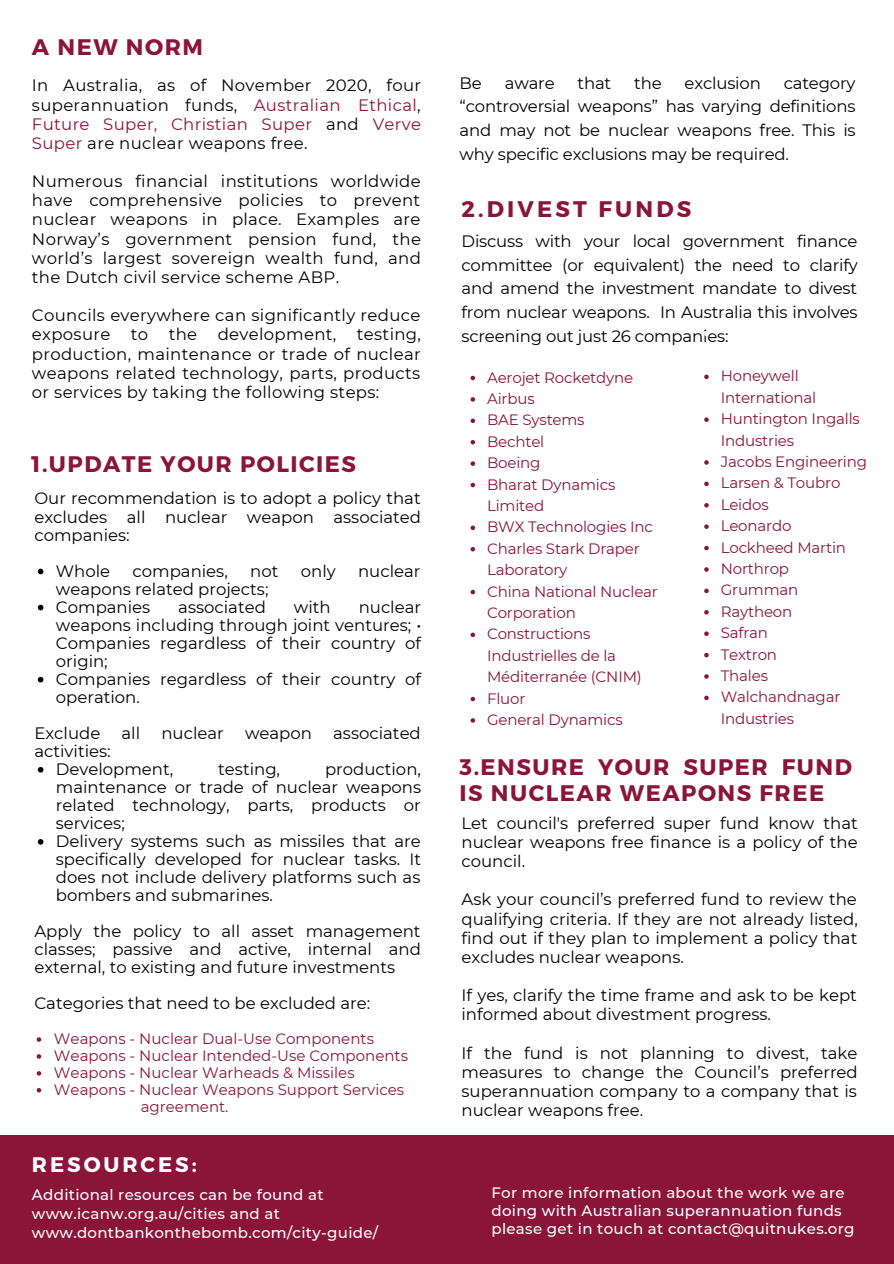
<style>
.page{position:relative;width:894px;height:1264px;background:#fff}
.page>*{position:absolute;margin:0;border:0;box-sizing:border-box;transform-origin:0 0}
.t1{font:700 22.5px/25.5px "Montserrat";letter-spacing:.065em;color:#8a1538}
.t2{font:700 22.5px "Montserrat";letter-spacing:.14em;color:#8a1538}
.t3{font:700 21px "Montserrat";letter-spacing:.14em;color:#fff}
.t4{font:16.5px/19.2px "Montserrat";color:#000;text-align:justify}
.t5{font:15px/21.5px "Montserrat";letter-spacing:-.01em;color:#8a1538}
.t6{font:500 15px/18px "Montserrat";letter-spacing:.02em;color:#fff}
.s1{color:#8a1538}
</style>
<div class="page">
<div style="left:0;top:1134px;width:893px;height:129px;background:#8a1538"></div>
<svg style="left:470px;top:376px;width:5px;height:4px"></svg>
<svg style="left:470px;top:397px;width:5px;height:4px"></svg>
<svg style="left:470px;top:418px;width:5px;height:5px"></svg>
<svg style="left:470px;top:440px;width:5px;height:4px"></svg>
<svg style="left:470px;top:461px;width:5px;height:5px"></svg>
<svg style="left:470px;top:483px;width:5px;height:4px"></svg>
<svg style="left:470px;top:525px;width:5px;height:5px"></svg>
<svg style="left:470px;top:547px;width:5px;height:4px"></svg>
<svg style="left:470px;top:590px;width:5px;height:4px"></svg>
<svg style="left:470px;top:632px;width:5px;height:5px"></svg>
<svg style="left:470px;top:696px;width:5px;height:5px"></svg>
<svg style="left:470px;top:718px;width:5px;height:4px"></svg>
<svg style="left:38px;top:568px;width:5px;height:6px"></svg>
<svg style="left:38px;top:604px;width:5px;height:6px"></svg>
<svg style="left:38px;top:677px;width:5px;height:5px"></svg>
<svg style="left:38px;top:767px;width:5px;height:5px"></svg>
<svg style="left:38px;top:839px;width:5px;height:5px"></svg>
<svg style="left:37px;top:1037px;width:4px;height:4px"></svg>
<svg style="left:37px;top:1054px;width:4px;height:4px"></svg>
<svg style="left:37px;top:1071px;width:4px;height:4px"></svg>
<svg style="left:37px;top:1088px;width:4px;height:4px"></svg>
<svg style="left:704px;top:374px;width:4px;height:5px"></svg>
<svg style="left:704px;top:417px;width:4px;height:5px"></svg>
<svg style="left:704px;top:460px;width:4px;height:5px"></svg>
<svg style="left:704px;top:481px;width:4px;height:5px"></svg>
<svg style="left:704px;top:503px;width:4px;height:4px"></svg>
<svg style="left:704px;top:524px;width:4px;height:5px"></svg>
<svg style="left:704px;top:546px;width:4px;height:4px"></svg>
<svg style="left:704px;top:567px;width:4px;height:4px"></svg>
<svg style="left:704px;top:588px;width:4px;height:5px"></svg>
<svg style="left:704px;top:610px;width:4px;height:4px"></svg>
<svg style="left:704px;top:631px;width:4px;height:5px"></svg>
<svg style="left:704px;top:653px;width:4px;height:4px"></svg>
<svg style="left:704px;top:674px;width:4px;height:4px"></svg>
<svg style="left:704px;top:695px;width:4px;height:5px"></svg>
<p class="t1" style="left:32px;top:33px;width:172px">A NEW NORM</p>
<p class="t4" style="left:32px;top:76px;width:390px">In Australia, as of November 2020, four superannuation funds, <span class="s1">Australian Ethical</span>, <span class="s1">Future Super, Christian Super</span> and <span class="s1">Verve Super</span> are nuclear weapons free.</p>
<p class="t4" style="left:32px;top:172px;width:390px">Numerous financial institutions worldwide have comprehensive policies to prevent nuclear weapons in place. Examples are Norway’s government pension fund, the world’s largest sovereign wealth fund, and the Dutch civil service scheme ABP.</p>
<p class="t4" style="left:32px;top:306px;width:390px">Councils everywhere can significantly reduce exposure to the development, testing, production, maintenance or trade of nuclear weapons related technology, parts, products or services by taking the following steps:</p>
<p class="t1" style="left:31px;top:450px;width:326px">1.UPDATE YOUR POLICIES</p>
<p class="t4" style="left:34px;top:489px;width:388px;line-height:18px">Our recommendation is to adopt a policy that excludes all nuclear weapon associated companies:</p>
<p class="t4" style="left:56px;top:561px;width:56px">Whole</p>
<p class="t4" style="left:132px;top:561px;width:97px">companies,</p>
<p class="t4" style="left:250px;top:561px;width:30px">not</p>
<p class="t4" style="left:301px;top:561px;width:36px">only</p>
<p class="t4" style="left:358px;top:561px;width:64px">nuclear</p>
<p class="t4" style="left:56px;top:579px;width:214px">weapons related projects;</p>
<p class="t4" style="left:56px;top:597px;width:96px">Companies</p>
<p class="t4" style="left:178px;top:597px;width:89px">associated</p>
<p class="t4" style="left:294px;top:597px;width:38px">with</p>
<p class="t4" style="left:56px;top:597px;width:367px;line-height:18px;text-indent:303px">nuclear weapons including through joint ventures; • Companies regardless of their country of origin;</p>
<p class="t4" style="left:56px;top:669px;width:367px;line-height:18px">Companies regardless of their country of operation.</p>
<p class="t4" style="left:34px;top:723px;width:67px">Exclude</p>
<p class="t4" style="left:121px;top:723px;width:20px">all</p>
<p class="t4" style="left:161px;top:723px;width:64px">nuclear</p>
<p class="t4" style="left:245px;top:723px;width:68px">weapon</p>
<p class="t4" style="left:333px;top:723px;width:89px">associated</p>
<p class="t4" style="left:34px;top:741px;width:78px">activities:</p>
<p class="t4" style="left:56px;top:760px;width:366px;line-height:18px;text-indent:269px">production, maintenance or trade of nuclear weapons related technology, parts, products or services;</p>
<p class="t4" style="left:56px;top:832px;width:366px;line-height:18px">Delivery systems such as missiles that are specifically developed for nuclear tasks. It does not include delivery platforms such as bombers and submarines.</p>
<p class="t4" style="left:56px;top:759px;width:119px">Development,</p>
<p class="t4" style="left:218px;top:759px;width:63px">testing,</p>
<p class="t4" style="left:34px;top:922px;width:388px;line-height:18px">Apply the policy to all asset management classes; passive and active, internal and external, to existing and future investments</p>
<p class="t4" style="left:34px;top:993px;width:337px">Categories that need to be excluded are:</p>
<p class="t5" style="left:54px;top:1027px;width:321px">Weapons - Nuclear Dual-Use Components</p>
<p class="t5" style="left:54px;top:1044px;width:355px">Weapons - Nuclear Intended-Use Components</p>
<p class="t5" style="left:54px;top:1061px;width:302px">Weapons - Nuclear Warheads &amp; Missiles</p>
<p class="t5" style="left:54px;top:1078px;width:351px">Weapons - Nuclear Weapons Support Services</p>
<p class="t5" style="left:141px;top:1095px;width:89px">agreement.</p>
<p class="t3" style="left:32px;top:1150px;width:166px">RESOURCES:</p>
<p class="t6" style="left:32px;top:1184px;width:347px;line-height:19.2px">Additional resources can be found at www.icanw.org.au/cities and at www.dontbankonthebomb.com/city-guide/</p>
<p class="t4" style="left:459px;top:73px;width:24px">Be</p>
<p class="t4" style="left:504px;top:73px;width:51px">aware</p>
<p class="t4" style="left:577px;top:73px;width:35px">that</p>
<p class="t4" style="left:634px;top:73px;width:29px">the</p>
<p class="t4" style="left:684px;top:73px;width:78px">exclusion</p>
<p class="t4" style="left:459px;top:71px;width:397px;line-height:23.7px;text-indent:324px">category “controversial weapons” has varying definitions and may not be nuclear weapons free. This is why specific exclusions may be required.</p>
<p class="t2" style="left:461px;top:194px;width:231px">2.DIVEST FUNDS</p>
<p class="t4" style="left:461px;top:229px;width:397px;line-height:23.7px">Discuss with your local government finance committee (or equivalent) the need to clarify and amend the investment mandate to divest from nuclear weapons. In Australia this involves screening out just 26 companies:</p>
<p class="t5" style="left:487px;top:366px;width:148px">Aerojet Rocketdyne</p>
<p class="t5" style="left:487px;top:388px;width:49px">Airbus</p>
<p class="t5" style="left:487px;top:409px;width:99px">BAE Systems</p>
<p class="t5" style="left:487px;top:430px;width:59px">Bechtel</p>
<p class="t5" style="left:487px;top:452px;width:55px">Boeing</p>
<p class="t5" style="left:487px;top:473px;width:130px">Bharat Dynamics<br>Limited</p>
<p class="t5" style="left:487px;top:516px;width:167px">BWX Technologies Inc</p>
<p class="t5" style="left:487px;top:537px;width:154px">Charles Stark Draper<br>Laboratory</p>
<p class="t5" style="left:487px;top:580px;width:172px">China National Nuclear<br>Corporation</p>
<p class="t5" style="left:487px;top:623px;width:156px">Constructions<br>Industrielles de la<br>Méditerranée (CNIM)</p>
<p class="t5" style="left:487px;top:687px;width:40px">Fluor</p>
<p class="t5" style="left:487px;top:709px;width:137px">General Dynamics</p>
<p class="t5" style="left:720px;top:365px;width:97px">Honeywell<br>International</p>
<p class="t5" style="left:720px;top:408px;width:141px">Huntington Ingalls<br>Industries</p>
<p class="t5" style="left:720px;top:451px;width:148px">Jacobs Engineering</p>
<p class="t5" style="left:720px;top:472px;width:121px">Larsen &amp; Toubro</p>
<p class="t5" style="left:720px;top:493px;width:50px">Leidos</p>
<p class="t5" style="left:720px;top:515px;width:72px">Leonardo</p>
<p class="t5" style="left:720px;top:536px;width:127px">Lockheed Martin</p>
<p class="t5" style="left:720px;top:558px;width:70px">Northrop</p>
<p class="t5" style="left:720px;top:579px;width:79px">Grumman</p>
<p class="t5" style="left:720px;top:600px;width:73px">Raytheon</p>
<p class="t5" style="left:720px;top:622px;width:49px">Safran</p>
<p class="t5" style="left:720px;top:643px;width:58px">Textron</p>
<p class="t5" style="left:720px;top:665px;width:49px">Thales</p>
<p class="t5" style="left:720px;top:686px;width:121px">Walchandnagar<br>Industries</p>
<p class="t1" style="left:459px;top:753px;width:394px">3.ENSURE YOUR SUPER FUND<br>IS NUCLEAR WEAPONS FREE</p>
<p class="t4" style="left:461px;top:813px;width:397px">Let council's preferred super fund know that nuclear weapons free finance is a policy of the council.</p>
<p class="t4" style="left:461px;top:889px;width:398px">Ask your council’s preferred fund to review the qualifying criteria. If they are not already listed, find out if they plan to implement a policy that excludes nuclear weapons.</p>
<p class="t4" style="left:461px;top:985px;width:397px">If yes, clarify the time frame and ask to be kept informed about divestment progress.</p>
<p class="t4" style="left:461px;top:1043px;width:397px">If the fund is not planning to divest, take measures to change the Council’s preferred superannuation company to a company that is nuclear weapons free.</p>
<p class="t6" style="left:491px;top:1183px;width:364px">For more information about the work we are doing with Australian superannuation funds please get in touch at contact@quitnukes.org</p>
</div>
